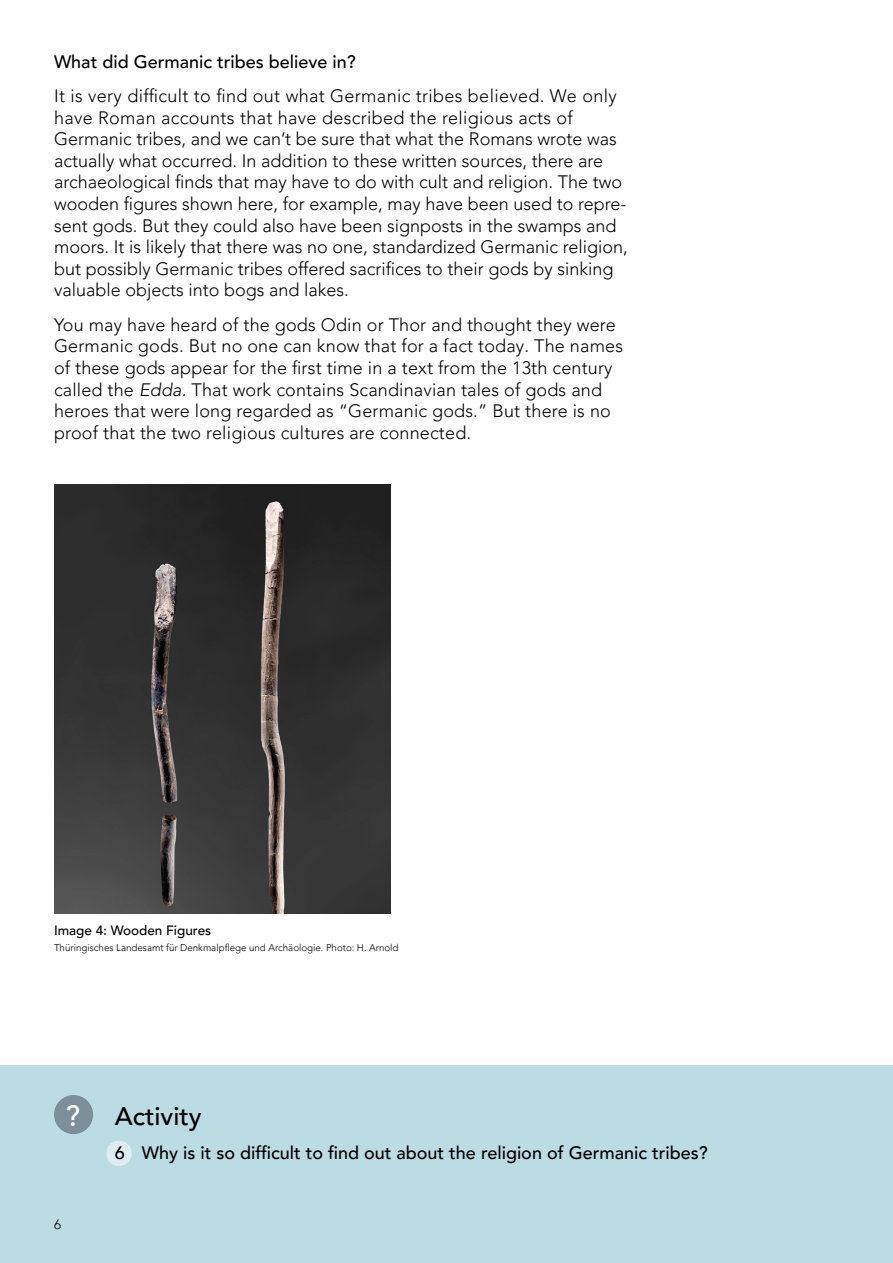
<style>
.page{position:relative;width:893px;height:1263px;background:#fff}
.page>*{position:absolute;margin:0;border:0;box-sizing:border-box;transform-origin:0 0}
.t1{font:500 29.25px "Avenir LT Pro";color:#fff}
.t2{font:500 25.5px "Avenir LT Pro";color:#000}
.t3{font:300 18px/21.6px "Avenir LT Pro";color:#000}
.t4{font:500 18px "Avenir LT Pro";color:#000}
.t5{font:500 13.5px "Avenir LT Pro";color:#000}
.t6{font:300 13.5px "Avenir LT Pro";color:#000}
.t7{font:300 9.75px "Avenir LT Pro";color:#000}
.s1{font-style:italic}
</style>
<div class="page">
<div style="left:0;top:1065px;width:893px;height:198px;background:#bbdce2"></div>
<div style="left:106px;top:1140px;width:26px;height:26px;background:#deedf1;border-radius:50%"></div>
<div style="left:54px;top:1095px;width:39px;height:39px;background:#7b9098;border-radius:50%"></div>
<img style="left:54px;top:485px;width:336px;height:429px">
<p class="t4" style="left:54px;top:51px;width:303px">What did Germanic tribes believe in?</p>
<p class="t3" style="left:54px;top:85px;width:575px">It is very difficult to find out what Germanic tribes believed. We only have Roman accounts that have described the religious acts of Germanic tribes, and we can’t be sure that what the Romans wrote was actually what occurred. In addition to these written sources, there are archaeological finds that may have to do with cult and religion. The two wooden figures shown here, for example, may have been used to repre&shy;sent gods. But they could also have been signposts in the swamps and moors. It is likely that there was no one, standardized Germanic religion, but possibly Germanic tribes offered sacrifices to their gods by sinking valuable objects into bogs and lakes.</p>
<p class="t3" style="left:54px;top:314px;width:570px">You may have heard of the gods Odin or Thor and thought they were Germanic gods. But no one can know that for a fact today. The names of these gods appear for the first time in a text from the 13th century called the <span class="s1">Edda.</span> That work contains Scandinavian tales of gods and heroes that were long regarded as “Germanic gods.” But there is no proof that the two religious cultures are connected.</p>
<p class="t5" style="left:54px;top:922px;width:159px">Image 4: Wooden Figures</p>
<p class="t7" style="left:54px;top:941px;width:346px">Thüringisches Landesamt für Denkmalpflege und Archäologie. Photo: H. Arnold</p>
<h1 class="t1" style="left:65px;top:1098px;width:16px">?</h1>
<p class="t6" style="left:54px;top:1216px;width:9px">6</p>
<h2 class="t2" style="left:115px;top:1101px;width:88px">Activity</h2>
<p class="t4" style="left:115px;top:1142px;width:594px">6 Why is it so difficult to find out about the religion of Germanic tribes?</p>
</div>
